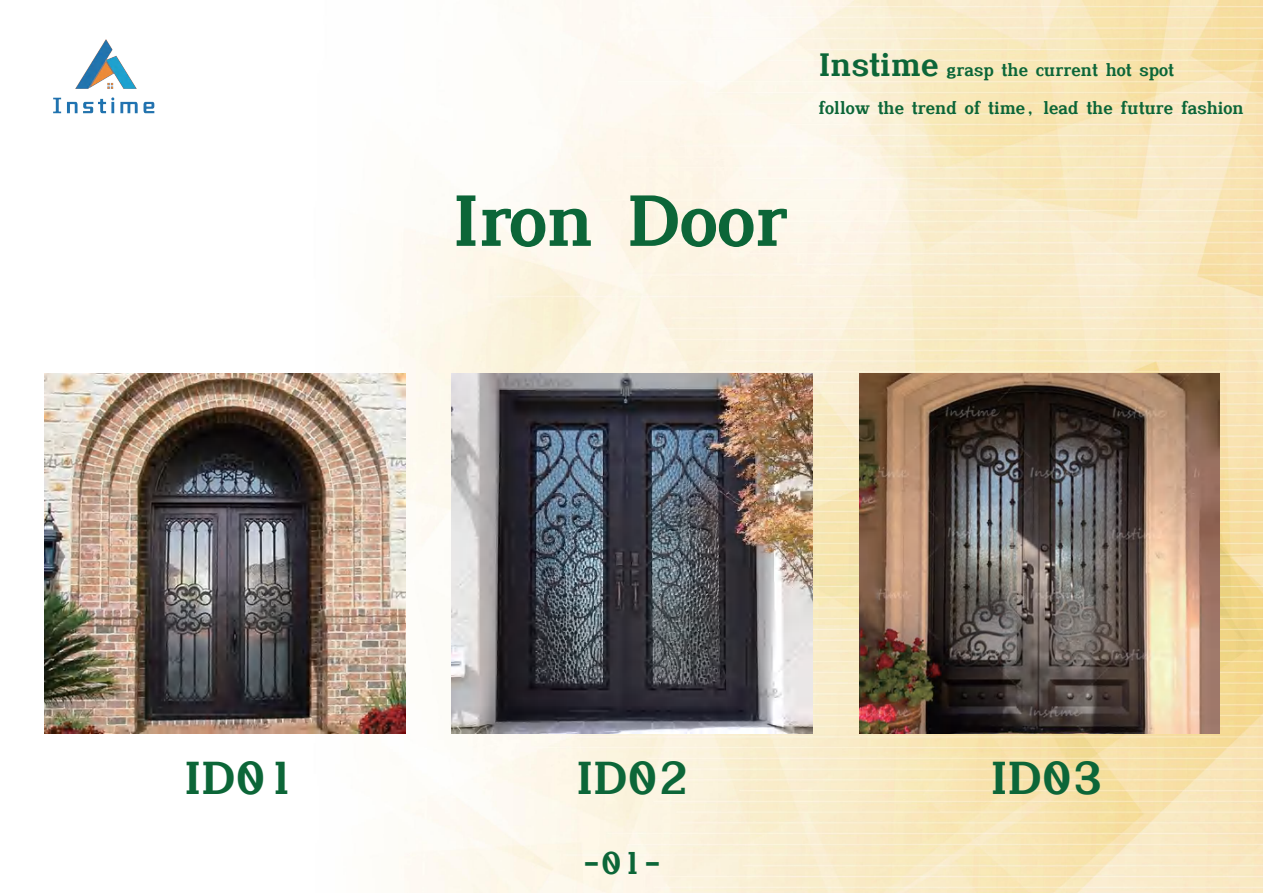
<style>
.page{position:relative;width:1263px;height:893px;background:#fff}
.page>*{position:absolute;margin:0;border:0;box-sizing:border-box;transform-origin:0 0}
.t1{font:72px "Cristina ES";color:#0c6638}
.t2{font:46.05px "Cristina ES";color:#0c6638}
.t3{font:31.5px "Cristina ES";color:#0c6638}
.t4{font:17.25px "Cristina ES";color:#0c6638}
.s1{font-size:32.4px}
</style>
<div class="page">
<img style="left:44px;top:0;width:1219px;height:893px">
<img style="left:52px;top:38px;width:104px;height:76px">
<img style="left:45px;top:373px;width:360px;height:361px">
<img style="left:452px;top:373px;width:360px;height:361px">
<img style="left:859px;top:373px;width:360px;height:361px">
<h1 class="t1" style="left:453px;top:170px;width:337px">Iron Door</h1>
<p class="t4" style="left:819px;top:58px;width:357px"><span class="s1">Instime</span> grasp the current hot spot</p>
<p class="t4" style="left:819px;top:96px;width:427px">follow the trend of time, lead the future fashion</p>
<h2 class="t2" style="left:185px;top:746px;width:114px">ID01</h2>
<h2 class="t2" style="left:577px;top:746px;width:114px">ID02</h2>
<h3 class="t3" style="left:582px;top:841px;width:82px">-01-</h3>
<h2 class="t2" style="left:991px;top:746px;width:114px">ID03</h2>
</div>
